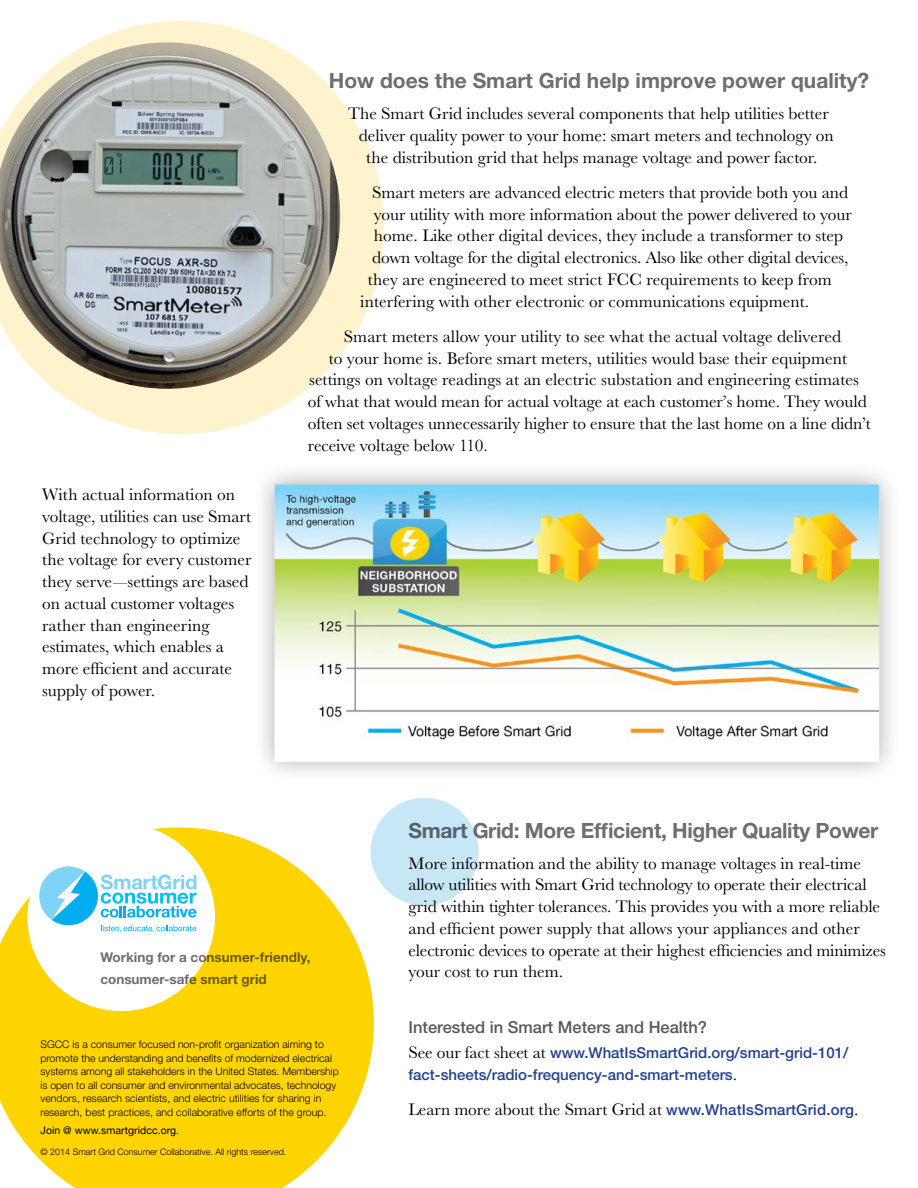
<style>
.page{position:relative;width:918px;height:1188px;background:#fff}
.page>*{position:absolute;margin:0;border:0;box-sizing:border-box;transform-origin:0 0}
.subhead_bold{font:700 21px "Helvetica Neue";letter-spacing:-.01em;color:#6d6e71}
.t1{font:17.25px/21.8px "URW Basker T";color:#000}
.t2{font:500 16.5px "Helvetica Neue";color:#58595b}
.t3{font:500 15px/21.8px "Helvetica Neue";color:#25408f}
.t4{font:700 13.5px/22.5px "Helvetica Neue";color:#6d6e71}
.t5{font:300 10.5px/13.5px "Helvetica Neue";color:#000}
.t6{font:10.5px "Helvetica Neue";letter-spacing:.005em;color:#000}
.t7{font:300 9px "Helvetica Neue";color:#000}
.s1{font-family:"URW Basker T";font-weight:400;font-size:17.25px;color:#000}
.s2{font-family:"Helvetica Neue";font-weight:500;font-size:15px;color:#25408f}
</style>
<div class="page">
<svg style="left:54px;top:21px;width:330px;height:413px"></svg>
<svg style="left:0;top:827px;width:374px;height:361px;fill:#ffd400"></svg>
<div style="left:27px;top:824px;width:188px;height:187px;background:#fff;border-radius:50%"></div>
<svg style="left:39px;top:867px;width:158px;height:65px"></svg>
<img style="left:0;top:42px;width:340px;height:347px">
<div style="left:252px;top:462px;width:649px;height:321px;background:#000;opacity:.35"></div>
<img style="left:266px;top:476px;width:619px;height:291px">
<div style="left:371px;top:798px;width:108px;height:108px;background:#c7e7f6;border-radius:50%"></div>
<p class="t1" style="left:42px;top:483px;width:211px">With actual information on voltage, utilities can use Smart<br>Grid technology to optimize the voltage for every customer they serve—settings are based on actual customer voltages rather than engineering estimates, which enables a more efficient and accurate supply of power.</p>
<p class="subhead_bold" style="left:329px;top:68px;width:542px">How does the Smart Grid help improve power quality?</p>
<p class="t1" style="left:348px;top:103px;width:482px">The Smart Grid includes several components that help utilities better</p>
<p class="t1" style="left:359px;top:124px;width:477px">deliver quality power to your home: smart meters and technology on</p>
<p class="t1" style="left:366px;top:146px;width:453px">the distribution grid that helps manage voltage and power factor.</p>
<p class="t1" style="left:372px;top:181px;width:477px">Smart meters are advanced electric meters that provide both you and</p>
<p class="t1" style="left:374px;top:203px;width:480px">your utility with more information about the power delivered to your</p>
<p class="t1" style="left:374px;top:225px;width:471px">home. Like other digital devices, they include a transformer to step</p>
<p class="t1" style="left:372px;top:247px;width:478px">down voltage for the digital electronics. Also like other digital devices,</p>
<p class="t1" style="left:368px;top:268px;width:466px">they are engineered to meet strict FCC requirements to keep from</p>
<p class="t1" style="left:360px;top:290px;width:450px">interfering with other electronic or communications equipment.</p>
<p class="t1" style="left:344px;top:325px;width:499px">Smart meters allow your utility to see what the actual voltage delivered</p>
<p class="t1" style="left:329px;top:347px;width:520px">to your home is. Before smart meters, utilities would base their equipment</p>
<p class="t1" style="left:309px;top:369px;width:551px">settings on voltage readings at an electric substation and engineering estimates</p>
<p class="t1" style="left:308px;top:391px;width:560px">of what that would mean for actual voltage at each customer’s home. They would</p>
<p class="t1" style="left:308px;top:412px;width:565px">often set voltages unnecessarily higher to ensure that the last home on a line didn’t</p>
<p class="t1" style="left:308px;top:434px;width:182px">receive voltage below 110.</p>
<p class="t4" style="left:100px;top:945px;width:212px">Working for a consumer-friendly, consumer-safe smart grid</p>
<p class="t5" style="left:40px;top:1038px;width:300px">SGCC is a consumer focused non-profit organization aiming to promote the understanding and benefits of modernized electrical systems among all stakeholders in the United States. Membership is open to all consumer and environmental advocates, technology vendors, research scientists, and electric utilities for sharing in research, best practices, and collaborative efforts of the group.</p>
<p class="t6" style="left:40px;top:1124px;width:140px">Join @ www.smartgridcc.org.</p>
<p class="t7" style="left:40px;top:1147px;width:247px">© 2014 Smart Grid Consumer Collaborative. All rights reserved.</p>
<p class="subhead_bold" style="left:408px;top:817px;width:471px">Smart Grid: More Efficient, Higher Quality Power</p>
<p class="t1" style="left:408px;top:852px;width:479px">More information and the ability to manage voltages in real-time allow utilities with Smart Grid technology to operate their electrical grid within tighter tolerances. This provides you with a more reliable and efficient power supply that allows your appliances and other electronic devices to operate at their highest efficiencies and minimizes your cost to run them.</p>
<p class="t2" style="left:408px;top:1017px;width:300px">Interested in Smart Meters and Health?</p>
<p class="t3" style="left:408px;top:1042px;width:441px"><span class="s1">See our fact sheet at</span> www.WhatIsSmartGrid.org/smart-grid-101/ fact-sheets/radio-frequency-and-smart-meters<span class="s1">.</span></p>
<p class="t1" style="left:408px;top:1099px;width:452px">Learn more about the Smart Grid at <span class="s2">www.WhatIsSmartGrid.org</span>.</p>
</div>
